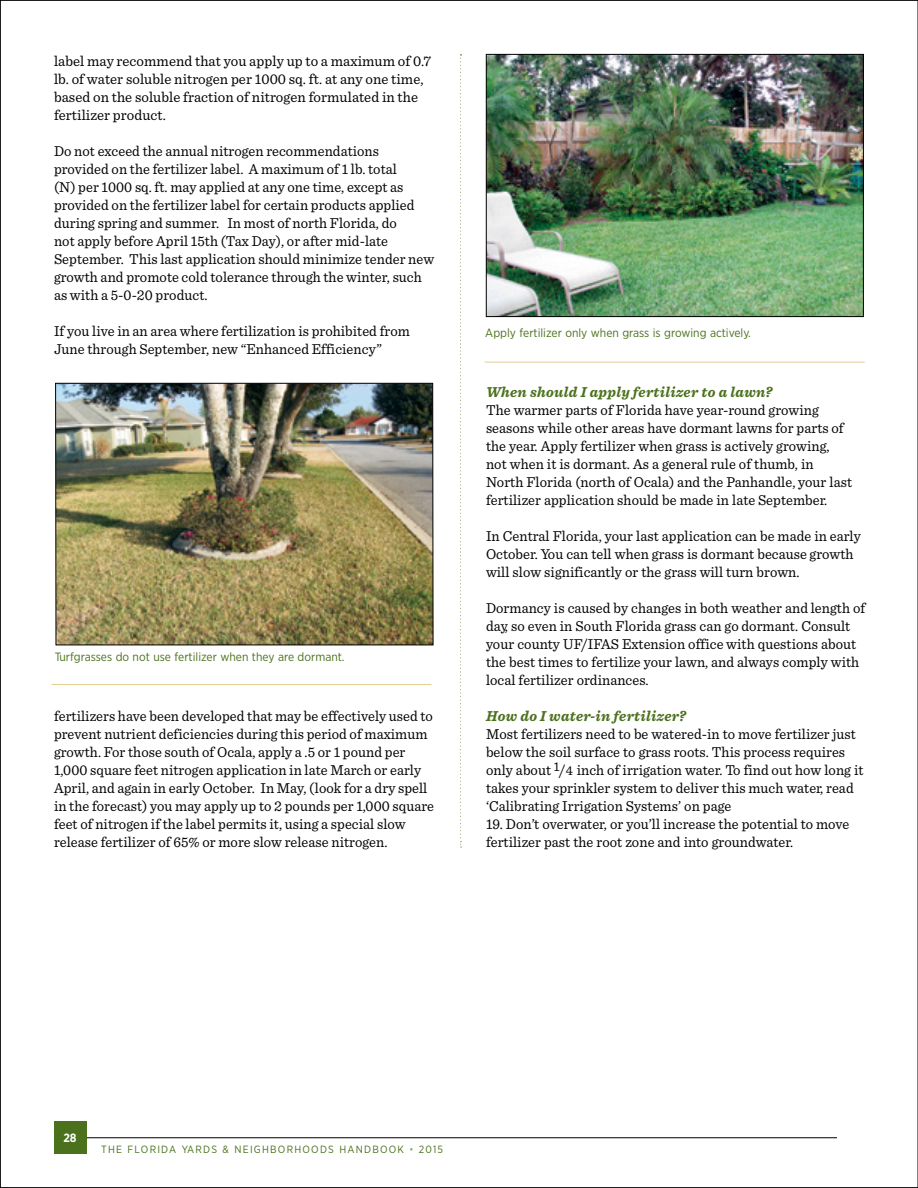
<style>
.page{position:relative;width:918px;height:1188px;background:#fff}
.page>*{position:absolute;margin:0;border:0;box-sizing:border-box;transform-origin:0 0}
.ParaStyle01-Leading{font:15px/18px "Sentinel";letter-spacing:.005em;color:#000;scale:.96 1}
.ParaStyle01-Leading-2{font:15px/18px "Sentinel";letter-spacing:.005em;color:#000}
.ParaStyle01-Leading-3{font:italic 700 15px "Sentinel";letter-spacing:.025em;color:#4b711d;scale:.96 1}
.ParaStyle08-Leading{font:italic 700 15px "Sentinel";letter-spacing:.025em;color:#4b711d;scale:.96 1}
.ParaStyle01-Leading-4{font:12px "Gotham Narrow";color:#4b711d}
.t1{font:700 12px "Gotham Narrow";color:#fff}
.t2{font:10.5px "Gotham Narrow";letter-spacing:.115em;color:#4b711d}
.s1{font-size:13.5px}
.s2{color:#99ae7a}
</style>
<div class="page">
<img style="left:0;top:0;width:917px;height:1188px">
<hr style="left:917px;top:0;width:1px;height:1188px;background:#000">
<p class="ParaStyle01-Leading-2" style="left:54px;top:51px;width:379px">label may recommend that you apply up to a maximum of 0.7 lb. of water soluble nitrogen per 1000 sq. ft. at any one time, based on the soluble fraction of nitrogen formulated in the fertilizer product.</p>
<p class="ParaStyle01-Leading" style="left:54px;top:141px;width:398px">Do not exceed the annual nitrogen recommendations provided on the fertilizer label. A maximum of 1 lb. total<br>(N) per 1000 sq. ft. may applied at any one time, except as provided on the fertilizer label for certain products applied during spring and summer. In most of north Florida, do<br>not apply before April 15th (Tax Day), or after mid-late September. This last application should minimize tender new growth and promote cold tolerance through the winter, such as with a 5-0-20 product.</p>
<p class="ParaStyle01-Leading" style="left:54px;top:321px;width:372px">If you live in an area where fertilization is prohibited from<br>June through September, new “Enhanced Efficiency”</p>
<p class="ParaStyle01-Leading-4" style="left:55px;top:649px;width:291px">Turfgrasses do not use fertilizer when they are dormant.</p>
<p class="ParaStyle01-Leading" style="left:54px;top:706px;width:397px">fertilizers have been developed that may be effectively used to prevent nutrient deficiencies during this period of maximum growth. For those south of Ocala, apply a .5 or 1 pound per 1,000 square feet nitrogen application in late March or early April, and again in early October. In May, (look for a dry spell in the forecast) you may apply up to 2 pounds per 1,000 square feet of nitrogen if the label permits it, using a special slow release fertilizer of 65% or more slow release nitrogen.</p>
<p class="ParaStyle01-Leading-4" style="left:485px;top:325px;width:267px">Apply fertilizer only when grass is growing actively.</p>
<p class="ParaStyle01-Leading-3" style="left:486px;top:380px;width:300px">When should I apply fertilizer to a lawn?</p>
<p class="ParaStyle01-Leading" style="left:486px;top:400px;width:383px">The warmer parts of Florida have year-round growing seasons while other areas have dormant lawns for parts of the year. Apply fertilizer when grass is actively growing, not when it is dormant. As a general rule of thumb, in North Florida (north of Ocala) and the Panhandle, your last fertilizer application should be made in late September.</p>
<p class="ParaStyle01-Leading" style="left:486px;top:526px;width:392px">In Central Florida, your last application can be made in early<br>October. You can tell when grass is dormant because growth will slow significantly or the grass will turn brown.</p>
<p class="ParaStyle01-Leading" style="left:486px;top:598px;width:397px">Dormancy is caused by changes in both weather and length of day, so even in South Florida grass can go dormant. Consult your county UF/IFAS Extension office with questions about the best times to fertilize your lawn, and always comply with local fertilizer ordinances.</p>
<p class="ParaStyle08-Leading" style="left:486px;top:704px;width:210px">How do I water-in fertilizer?</p>
<p class="ParaStyle01-Leading" style="left:486px;top:724px;width:395px">Most fertilizers need to be watered-in to move fertilizer just below the soil surface to grass roots. This process requires only about <sup>1</sup>/<span class="s1">4</span> inch of irrigation water. To find out how long it takes your sprinkler system to deliver this much water, read ‘Calibrating Irrigation Systems’ on page</p>
<p class="ParaStyle01-Leading" style="left:486px;top:814px;width:380px">19. Don’t overwater, or you’ll increase the potential to move fertilizer past the root zone and into groundwater.</p>
<p class="t1" style="left:63px;top:1130px;width:15px">28</p>
<p class="t2" style="left:101px;top:1142px;width:343px">THE FLORIDA YARDS &amp; NEIGHBORHOODS HANDBOOK <span class="s2">•</span> 2015</p>
</div>
